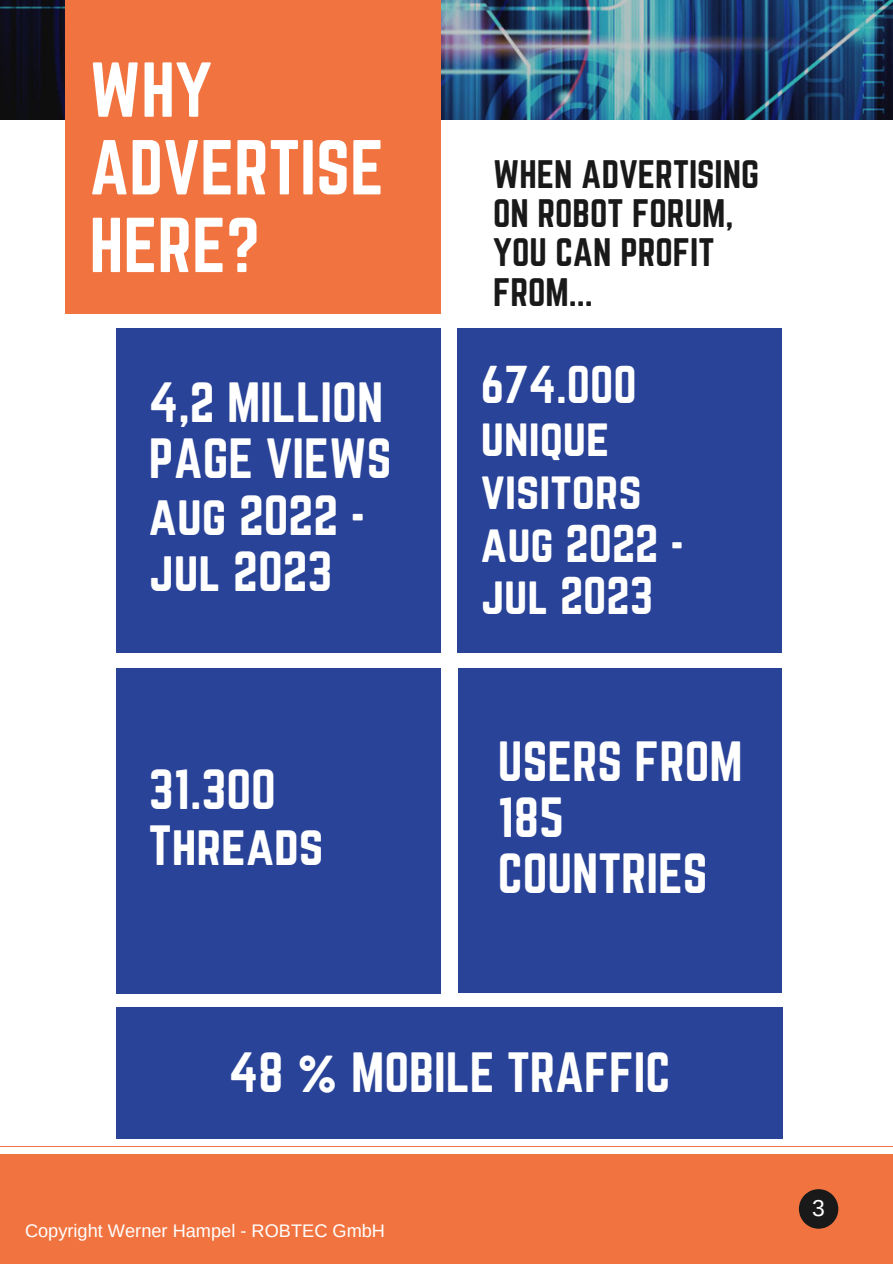
<style>
.page{position:relative;width:893px;height:1264px;background:#fff}
.page>*{position:absolute;margin:0;border:0;box-sizing:border-box;transform-origin:0 0}
.t1{font:67.95px/77.7px "Norwester";color:#fff}
.t2{font:49.5px/56.2px "Norwester";color:#fff}
.t3{font:46.5px/52.8px "Norwester";color:#fff}
.t4{font:34.8px/39.3px "Norwester";color:#191919}
.t5{font:22.95px "Arimo";color:#fff}
.t6{font:18.15px "Arimo";color:#fff}
</style>
<div class="page">
<div style="left:0;top:1146px;width:892px;height:117px;background:#f17440"></div>
<svg style="left:798px;top:1189px;width:40px;height:39px"></svg>
<img style="left:0;top:0;width:892px;height:120px">
<div style="left:65px;top:0;width:376px;height:314px;background:#f17440"></div>
<div style="left:116px;top:329px;width:324px;height:324px;background:#294398"></div>
<div style="left:458px;top:329px;width:323px;height:324px;background:#294398"></div>
<div style="left:116px;top:668px;width:325px;height:325px;background:#294398"></div>
<div style="left:458px;top:668px;width:323px;height:324px;background:#294398"></div>
<div style="left:116px;top:1007px;width:666px;height:131px;background:#294398"></div>
<p class="t1" style="left:89px;top:51px;width:296px">WHY<br>ADVERTISE<br>HERE?</p>
<p class="t2" style="left:149px;top:374px;width:244px">4,2 MILLION<br>PAGE VIEWS aug 2022 - jul 2023</p>
<p class="t2" style="left:149px;top:760px;width:176px">31.300<br>Threads</p>
<p class="t4" style="left:493px;top:154px;width:268px">WHEN ADVERTISING<br>ON ROBOT FORUM,<br>YOU CAN PROFIT<br>FROM...</p>
<p class="t3" style="left:481px;top:358px;width:162px">674.000 unique visitors</p>
<p class="t3" style="left:481px;top:516px;width:204px">aug 2022 - jul 2023</p>
<p class="t2" style="left:498px;top:732px;width:246px">USERS FROM<br>185<br>COUNTRIES</p>
<p class="t2" style="left:229px;top:1044px;width:443px">48 % MOBILE TRAFFIC</p>
<p class="t6" style="left:25px;top:1220px;width:361px">Copyright Werner Hampel - ROBTEC GmbH</p>
<p class="t5" style="left:812px;top:1195px;width:14px">3</p>
</div>
